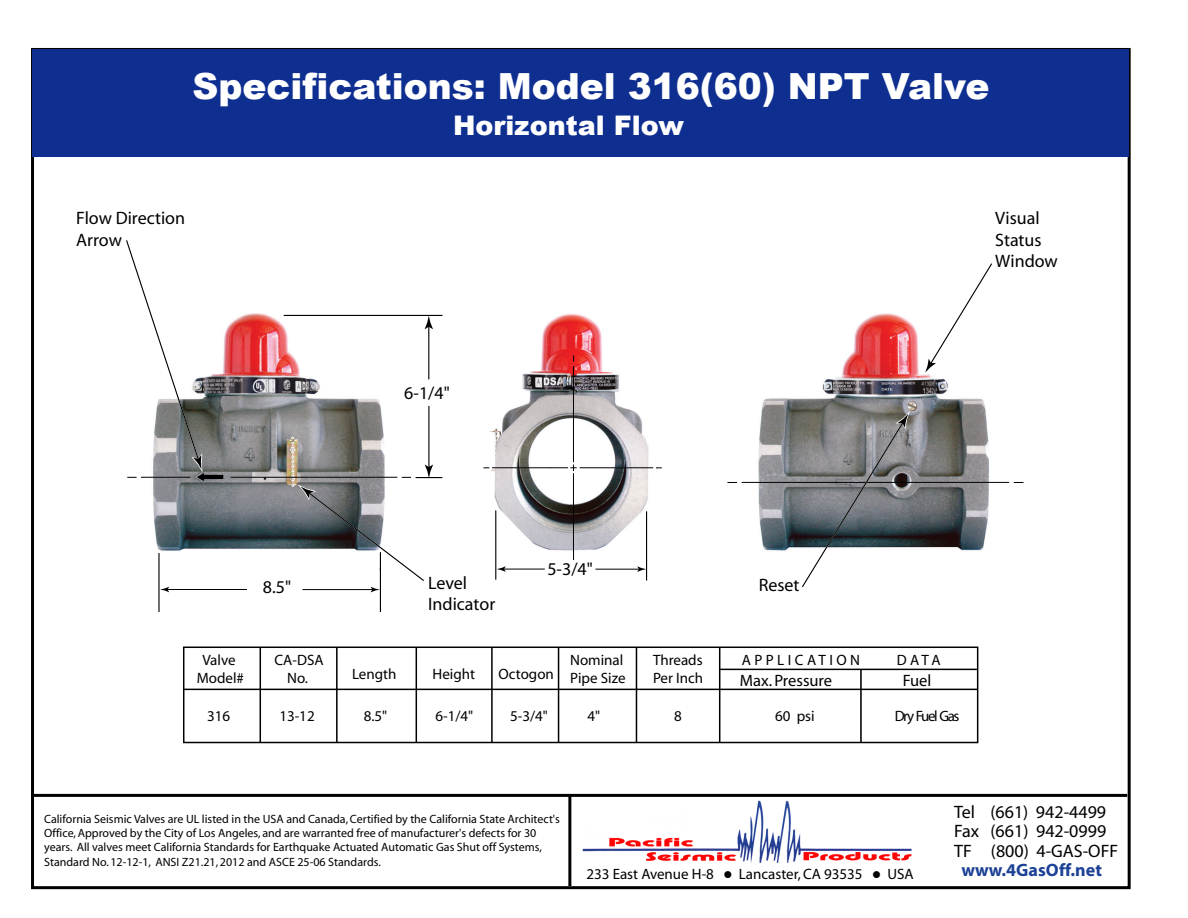
<style>
.page{position:relative;width:1188px;height:918px;background:#fff}
.page>*{position:absolute;margin:0;border:0;box-sizing:border-box;transform-origin:0 0}
.t1{font:900 36px "Arial";color:#fff}
.t2{font:900 27px "Arial";color:#fff}
.t3{font:18px/21.6px "Myriad";color:#000}
.t4{font:700 18px "Myriad";color:#1c4196}
.t5{font:16.5px "Myriad";color:#000}
.t6{font:15px/18px "Myriad";color:#000;text-align:center}
.t7{font:15px "Myriad";letter-spacing:.23em;color:#000}
.t8{font:15px "Myriad";letter-spacing:-.1em;color:#000}
.t9{font:12px/14.4px "Myriad";color:#000}
</style>
<div class="page">
<img style="left:153px;top:313px;width:861px;height:255px">
<hr style="left:158px;top:553px;width:2px;height:59px;background:#000">
<hr style="left:380px;top:568px;width:1px;height:44px;background:#000">
<hr style="left:167px;top:589px;width:80px;height:1px;background:#000">
<svg style="left:160px;top:587px;width:9px;height:5px"></svg>
<hr style="left:573px;top:473px;width:1px;height:79px;background:#000">
<hr style="left:573px;top:366px;width:1px;height:96px;background:#000">
<hr style="left:742px;top:482px;width:97px;height:1px;background:#000">
<hr style="left:837px;top:482px;width:172px;height:1px;background:#000">
<hr style="left:284px;top:315px;width:159px;height:1px;background:#000">
<hr style="left:428px;top:326px;width:1px;height:53px;background:#000">
<svg style="left:425px;top:316px;width:8px;height:13px"></svg>
<hr style="left:428px;top:406px;width:1px;height:62px;background:#000">
<hr style="left:495px;top:510px;width:1px;height:70px;background:#000">
<hr style="left:646px;top:511px;width:1px;height:70px;background:#000">
<hr style="left:503px;top:569px;width:42px;height:1px;background:#000">
<svg style="left:497px;top:566px;width:9px;height:6px"></svg>
<hr style="left:595px;top:569px;width:45px;height:1px;background:#000">
<svg style="left:637px;top:566px;width:9px;height:6px"></svg>
<svg style="left:298px;top:485px;width:127px;height:107px"></svg>
<svg style="left:923px;top:263px;width:70px;height:112px"></svg>
<div style="left:33px;top:49px;width:1096px;height:108px;background:#0e2f90"></div>
<hr style="left:31px;top:794px;width:1096px;height:3px;background:#000">
<hr style="left:568px;top:796px;width:3px;height:90px;background:#000">
<svg style="left:183px;top:646px;width:796px;height:98px"></svg>
<hr style="left:260px;top:648px;width:1px;height:95px;background:#000">
<hr style="left:336px;top:648px;width:2px;height:94px;background:#000">
<hr style="left:416px;top:648px;width:1px;height:94px;background:#000">
<hr style="left:491px;top:648px;width:2px;height:95px;background:#000">
<hr style="left:558px;top:647px;width:1px;height:96px;background:#000">
<hr style="left:636px;top:647px;width:1px;height:95px;background:#000">
<hr style="left:719px;top:647px;width:1px;height:96px;background:#000">
<hr style="left:720px;top:669px;width:257px;height:1px;background:#000">
<hr style="left:860px;top:670px;width:2px;height:72px;background:#000">
<hr style="left:184px;top:689px;width:794px;height:1px;background:#000">
<svg style="left:801px;top:411px;width:109px;height:177px"></svg>
<hr style="left:492px;top:467px;width:58px;height:1px;background:#000">
<svg style="left:550px;top:465px;width:27px;height:6px"></svg>
<hr style="left:580px;top:467px;width:73px;height:1px;background:#000">
<hr style="left:231px;top:477px;width:166px;height:1px;background:#000">
<svg style="left:402px;top:465px;width:40px;height:13px"></svg>
<svg style="left:126px;top:240px;width:98px;height:242px"></svg>
<img style="left:582px;top:800px;width:330px;height:63px">
<h1 class="t1" style="left:192px;top:60px;width:799px">Specifications: Model 316(60) NPT Valve</h1>
<h2 class="t2" style="left:453px;top:106px;width:232px">Horizontal Flow</h2>
<h3 class="t3" style="left:76px;top:208px;width:110px">Flow Direction<br>Arrow</h3>
<h3 class="t3" style="left:995px;top:208px;width:64px">Visual<br>Status<br>Window</h3>
<h3 class="t3" style="left:404px;top:383px;width:47px">6-1/4"</h3>
<h3 class="t3" style="left:263px;top:577px;width:30px">8.5"</h3>
<p class="t6" style="left:197px;top:652px;width:49px">Valve<br>Model#</p>
<p class="t6" style="left:207px;top:708px;width:25px">316</p>
<p class="t6" style="left:274px;top:652px;width:51px">CA-DSA<br>No.</p>
<p class="t6" style="left:279px;top:708px;width:37px">13-12</p>
<p class="t6" style="left:352px;top:665px;width:46px">Length</p>
<p class="t6" style="left:364px;top:708px;width:25px">8.5"</p>
<h3 class="t3" style="left:428px;top:572px;width:68px">Level<br>Indicator</h3>
<h3 class="t3" style="left:547px;top:559px;width:47px">5-3/4"</h3>
<p class="t6" style="left:433px;top:666px;width:44px">Height</p>
<p class="t6" style="left:435px;top:708px;width:39px">6-1/4"</p>
<p class="t6" style="left:498px;top:666px;width:57px">Octogon</p>
<p class="t6" style="left:510px;top:708px;width:39px">5-3/4"</p>
<p class="t6" style="left:570px;top:652px;width:57px;text-align:left">Nominal<br>Pipe Size</p>
<p class="t6" style="left:588px;top:708px;width:14px">4"</p>
<p class="t6" style="left:653px;top:652px;width:52px;text-align:left">Threads<br>Per Inch</p>
<p class="t6" style="left:674px;top:708px;width:9px">8</p>
<h3 class="t3" style="left:759px;top:575px;width:42px">Reset</h3>
<p class="t7" style="left:742px;top:653px;width:120px">APPLICATION</p>
<p class="t6" style="left:897px;top:652px;width:45px">DATA</p>
<h3 class="t5" style="left:740px;top:672px;width:94px">Max. Pressure</h3>
<h3 class="t5" style="left:903px;top:672px;width:30px">Fuel</h3>
<p class="t6" style="left:775px;top:708px;width:41px">60 psi</p>
<p class="t8" style="left:895px;top:709px;width:66px">Dry Fuel Gas</p>
<p class="t9" style="left:44px;top:812px;width:517px">California Seismic Valves are UL listed in the USA and Canada, Certified by the California State Architect's Office, Approved by the City of Los Angeles, and are warranted free of manufacturer's defects for 30 years. All valves meet California Standards for Earthquake Actuated Automatic Gas Shut off Systems, Standard No. 12-12-1, ANSI Z21.21, 2012 and ASCE 25-06 Standards.</p>
<h3 class="t3" style="left:954px;top:803px;width:166px;line-height:19.5px">Tel (661) 942-4499<br>Fax (661) 942-0999<br>TF (800) 4-GAS-OFF</h3>
<p class="t6" style="left:586px;top:866px;width:329px">233 East Avenue H-8 ● Lancaster, CA 93535 ● USA</p>
<h3 class="t4" style="left:961px;top:861px;width:142px">www.4GasOff.net</h3>
</div>
